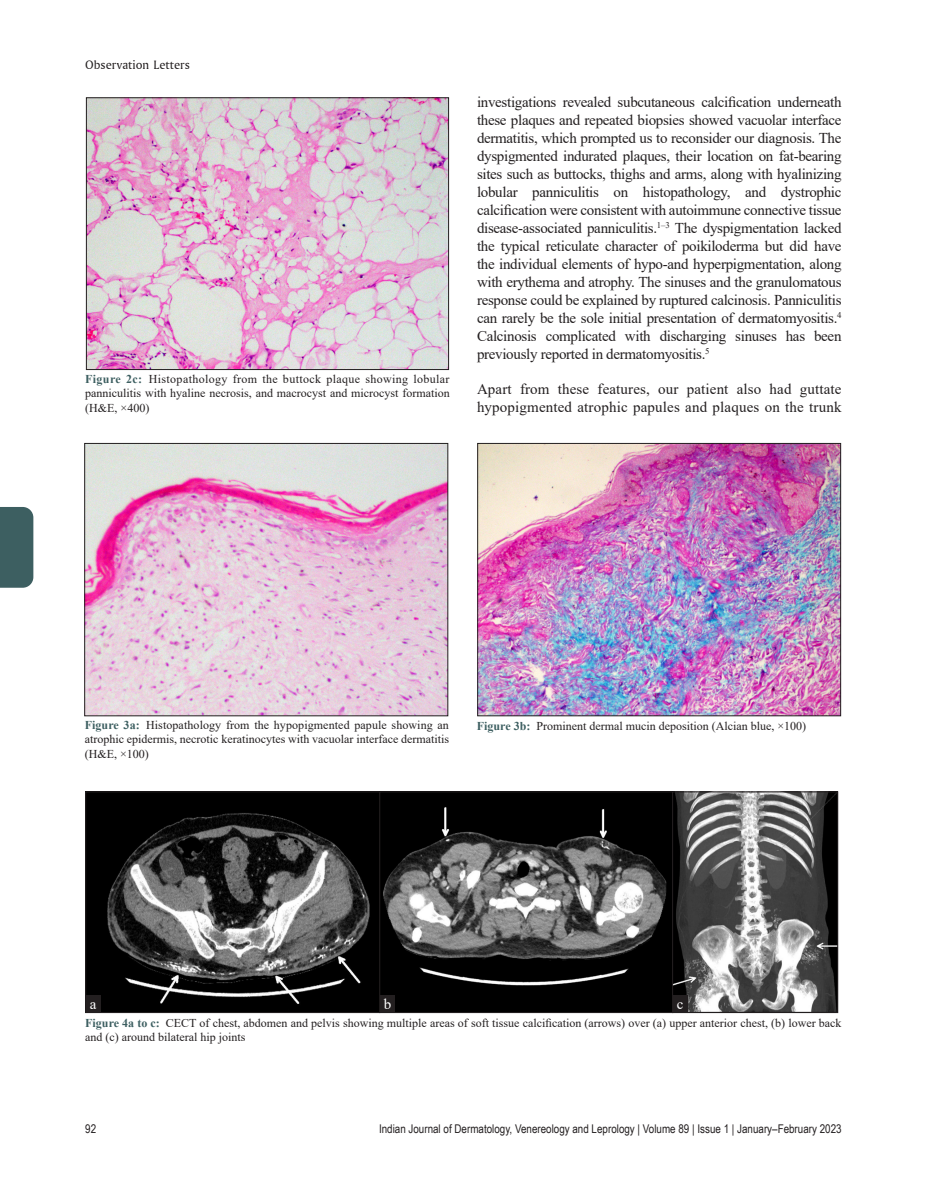
<style>
.page{position:relative;width:927px;height:1197px;background:#fff}
.page>*{position:absolute;margin:0;border:0;box-sizing:border-box;transform-origin:0 0}
.t1{font:15px/18px "Times New Roman";letter-spacing:.01em;color:#231f20;text-align:justify}
.t2{font:15px "Times New Roman";color:#fff}
.t3{font:12.75px "Amerigo BT Roman A";color:#231f20}
.t4{font:12px/14.4px "Times New Roman";color:#231f20;text-align:justify}
.t5{font:12px "Arial Narrow";color:#231f20}
.s1{font-weight:700;color:#3d5f61}
</style>
<div class="page">
<img style="left:88px;top:100px;width:359px;height:268px">
<div style="left:86px;top:98px;width:363px;height:272px;border:1px solid #231f20"></div>
<img style="left:86px;top:445px;width:360px;height:269px">
<div style="left:84px;top:443px;width:364px;height:273px;border:1px solid #231f20"></div>
<img style="left:479px;top:445px;width:360px;height:269px">
<div style="left:477px;top:443px;width:364px;height:273px;border:1px solid #231f20"></div>
<img style="left:87px;top:793px;width:749px;height:218px">
<div style="left:85px;top:791px;width:295px;height:222px;border:1px solid #231f20"></div>
<div style="left:379px;top:791px;width:294px;height:222px;border:1px solid #231f20"></div>
<div style="left:672px;top:791px;width:166px;height:222px;border:1px solid #231f20"></div>
<div style="left:380px;top:995px;width:15px;height:18px;background:#231f20"></div>
<div style="left:673px;top:995px;width:15px;height:17px;background:#231f20"></div>
<div style="left:86px;top:995px;width:15px;height:17px;background:#231f20"></div>
<div style="left:0;top:507px;width:33px;height:81px;background:#3d5f61"></div>
<p class="t3" style="left:85px;top:57px;width:106px">Observation Letters</p>
<p class="t4" style="left:85px;top:371px;width:366px"><span class="s1">Figure 2c:</span> Histopathology from the buttock plaque showing lobular panniculitis with hyaline necrosis, and macrocyst and microcyst formation (H&amp;E, ×400)</p>
<p class="t1" style="left:477px;top:93px;width:366px">investigations revealed subcutaneous calcification underneath these plaques and repeated biopsies showed vacuolar interface dermatitis, which prompted us to reconsider our diagnosis. The dyspigmented indurated plaques, their location on fat-bearing sites such as buttocks, thighs and arms, along with hyalinizing lobular panniculitis on histopathology, and dystrophic calcification were consistent with autoimmune connective tissue disease-associated panniculitis.<sup>1–3</sup> The dyspigmentation lacked the typical reticulate character of poikiloderma but did have the individual elements of hypo-and hyperpigmentation, along with erythema and atrophy. The sinuses and the granulomatous response could be explained by ruptured calcinosis. Panniculitis can rarely be the sole initial presentation of dermatomyositis.<sup>4<br></sup>Calcinosis complicated with discharging sinuses has been previously reported in dermatomyositis.<sup>5</sup></p>
<p class="t1" style="left:477px;top:380px;width:366px">Apart from these features, our patient also had guttate hypopigmented atrophic papules and plaques on the trunk</p>
<p class="t4" style="left:85px;top:717px;width:366px"><span class="s1">Figure 3a:</span> Histopathology from the hypopigmented papule showing an atrophic epidermis, necrotic keratinocytes with vacuolar interface dermatitis (H&amp;E, ×100)</p>
<p class="t4" style="left:477px;top:718px;width:331px"><span class="s1">Figure 3b:</span> Prominent dermal mucin deposition (Alcian blue, ×100)</p>
<p class="t2" style="left:90px;top:993px;width:8px">a</p>
<p class="t2" style="left:384px;top:993px;width:9px">b</p>
<p class="t2" style="left:677px;top:993px;width:8px">c</p>
<p class="t4" style="left:85px;top:1015px;width:758px"><span class="s1">Figure 4a to c:</span> CECT of chest, abdomen and pelvis showing multiple areas of soft tissue calcification (arrows) over (a) upper anterior chest, (b) lower back and (c) around bilateral hip joints</p>
<p class="t5" style="left:85px;top:1120px;width:12px">92</p>
<p class="t5" style="left:379px;top:1120px;width:464px">Indian Journal of Dermatology, Venereology and Leprology | Volume 89 | Issue 1 | January–February 2023</p>
</div>
